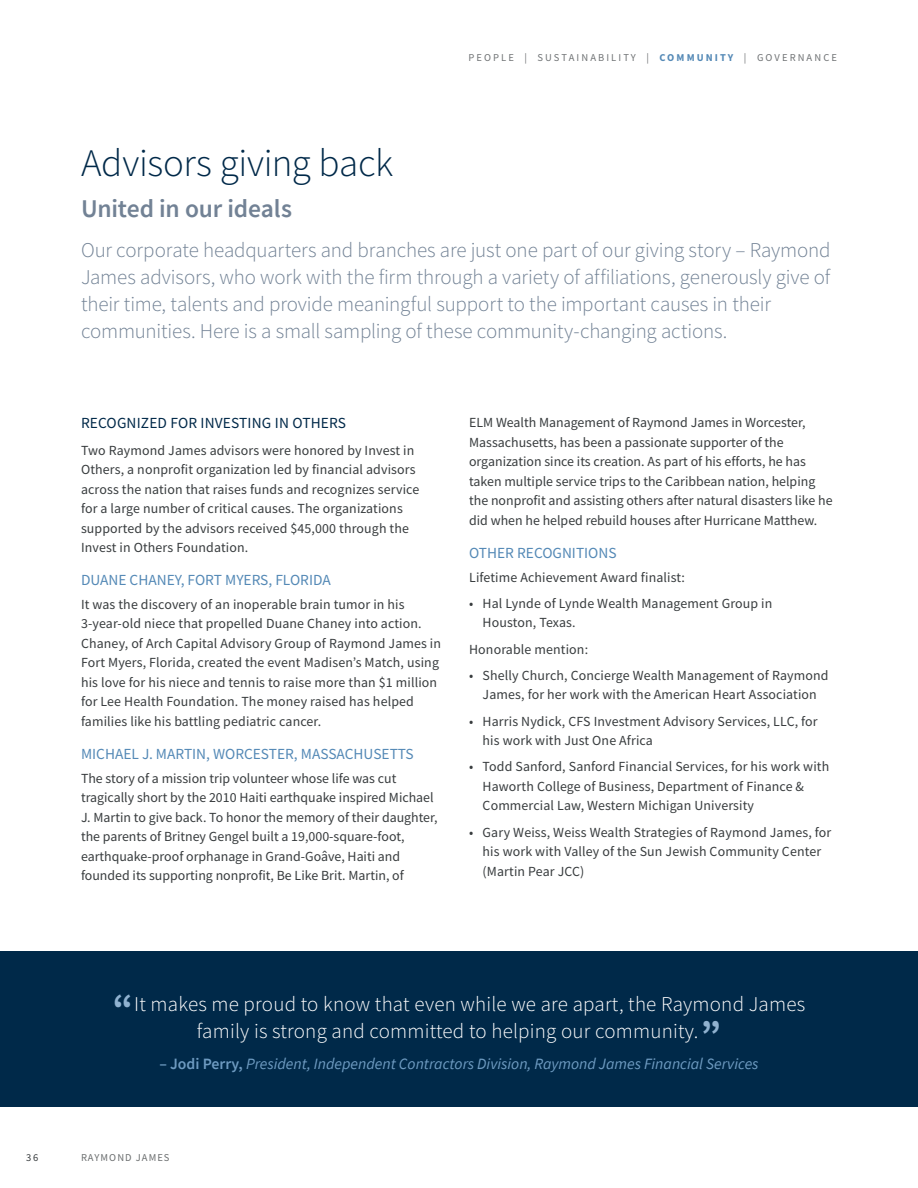
<style>
.page{position:relative;width:918px;height:1188px;background:#fff}
.page>*{position:absolute;margin:0;border:0;box-sizing:border-box;transform-origin:0 0}
.Title_Header{font:300 39px "Source Sans Pro";letter-spacing:-.005em;color:#002949}
.Title_Subhead{font:600 25.5px "Source Sans Pro";letter-spacing:-.01em;color:#728295}
.Intro_paragraph{font:300 21px/27px "Source Sans Pro";letter-spacing:-.01em;color:#728295}
.Body_Copy_-_Left_Ali{font:300 21px/27px "Source Sans Pro";letter-spacing:.01em;color:#fff;text-align:center}
.Body_Copy_-_Left_Ali-2{font:italic 15.75px "Source Sans Pro";color:#6e9bc1}
.Subhead_-_2nd_Tier{font:15.3px "Source Sans Pro";color:#5489b6}
.Subhead_-_1st_Tier{font:15.3px "Source Sans Pro";letter-spacing:.01em;color:#002949}
.Body_Copy_-_Left_Ali-3{font:13.8px/19.5px "Source Sans Pro";letter-spacing:.01em;color:#383c3e}
.t1{font:10.5px "Source Sans Pro";letter-spacing:.2em;color:#6f7274}
.t2{font:10.5px "Source Sans Pro";letter-spacing:.1em;color:#6a6d6e}
.t3{font:10.5px "Source Sans Pro";color:#383c3e}
.s1{font-weight:700;color:#5489b6}
.s2{font-weight:700;font-size:37.5px;color:#90b2d0}
.s3{font-weight:600;font-style:normal}
</style>
<div class="page">
<div style="left:0;top:951px;width:918px;height:156px;background:#002949"></div>
<p class="t1" style="left:468px;top:51px;width:370px">PEOPLE | SUSTAINABILITY | <span class="s1">COMMUNITY</span> | GOVERNANCE</p>
<p class="Title_Header" style="left:81px;top:140px;width:314px">Advisors giving back</p>
<p class="Title_Subhead" style="left:81px;top:192px;width:213px">United in our ideals</p>
<p class="Intro_paragraph" style="left:81px;top:237px;width:751px">Our corporate headquarters and branches are just one part of our giving story – Raymond James advisors, who work with the firm through a variety of affiliations, generously give of their time, talents and provide meaningful support to the important causes in their communities. Here is a small sampling of these community-changing actions.</p>
<p class="Subhead_-_1st_Tier" style="left:81px;top:414px;width:267px">RECOGNIZED FOR INVESTING IN OTHERS</p>
<p class="Body_Copy_-_Left_Ali-3" style="left:81px;top:440px;width:340px">Two Raymond James advisors were honored by Invest in Others, a nonprofit organization led by financial advisors across the nation that raises funds and recognizes service for a large number of critical causes. The organizations supported by the advisors received $45,000 through the Invest in Others Foundation.</p>
<p class="Subhead_-_2nd_Tier" style="left:81px;top:570px;width:251px">DUANE CHANEY, FORT MYERS, FLORIDA</p>
<p class="Body_Copy_-_Left_Ali-3" style="left:81px;top:595px;width:362px">It was the discovery of an inoperable brain tumor in his 3-year-old niece that propelled Duane Chaney into action.<br>Chaney, of Arch Capital Advisory Group of Raymond James in Fort Myers, Florida, created the event Madisen’s Match, using his love for his niece and tennis to raise more than $1 million for Lee Health Foundation. The money raised has helped families like his battling pediatric cancer.</p>
<p class="Subhead_-_2nd_Tier" style="left:81px;top:744px;width:334px">MICHAEL J. MARTIN, WORCESTER, MASSACHUSETTS</p>
<p class="Body_Copy_-_Left_Ali-3" style="left:81px;top:768px;width:358px">The story of a mission trip volunteer whose life was cut tragically short by the 2010 Haiti earthquake inspired Michael J. Martin to give back. To honor the memory of their daughter, the parents of Britney Gengel built a 19,000-square-foot, earthquake-proof orphanage in Grand-Goâve, Haiti and founded its supporting nonprofit, Be Like Brit. Martin, of</p>
<p class="Body_Copy_-_Left_Ali-3" style="left:469px;top:413px;width:365px">ELM Wealth Management of Raymond James in Worcester, Massachusetts, has been a passionate supporter of the organization since its creation. As part of his efforts, he has taken multiple service trips to the Caribbean nation, helping the nonprofit and assisting others after natural disasters like he did when he helped rebuild houses after Hurricane Matthew.</p>
<p class="Subhead_-_2nd_Tier" style="left:469px;top:543px;width:149px">OTHER RECOGNITIONS</p>
<p class="Body_Copy_-_Left_Ali-3" style="left:469px;top:567px;width:217px">Lifetime Achievement Award finalist:</p>
<p class="Body_Copy_-_Left_Ali-3" style="left:483px;top:593px;width:291px;text-indent:-13px">• Hal Lynde of Lynde Wealth Management Group in<br>Houston, Texas.</p>
<p class="Body_Copy_-_Left_Ali-3" style="left:469px;top:639px;width:121px">Honorable mention:</p>
<p class="Body_Copy_-_Left_Ali-3" style="left:469px;top:665px;width:361px;text-align:center">• Shelly Church, Concierge Wealth Management of Raymond<br>James, for her work with the American Heart Association</p>
<p class="Body_Copy_-_Left_Ali-3" style="left:483px;top:711px;width:337px;text-indent:-14px">• Harris Nydick, CFS Investment Advisory Services, LLC, for his work with Just One Africa</p>
<p class="Body_Copy_-_Left_Ali-3" style="left:483px;top:757px;width:348px;text-indent:-14px">• Todd Sanford, Sanford Financial Services, for his work with<br>Haworth College of Business, Department of Finance &amp;<br>Commercial Law, Western Michigan University</p>
<p class="Body_Copy_-_Left_Ali-3" style="left:483px;top:822px;width:350px;text-indent:-14px">• Gary Weiss, Weiss Wealth Strategies of Raymond James, for his work with Valley of the Sun Jewish Community Center (Martin Pear JCC)</p>
<p class="Body_Copy_-_Left_Ali" style="left:113px;top:991px;width:694px"><span class="s2">“</span>It makes me proud to know that even while we are apart, the Raymond James family is strong and committed to helping our community. <span class="s2">”</span></p>
<p class="Body_Copy_-_Left_Ali-2" style="left:159px;top:1054px;width:601px"><span class="s3">– Jodi Perry,</span> President, Independent Contractors Division, Raymond James Financial Services</p>
<p class="t3" style="left:26px;top:1151px;width:14px">36</p>
<p class="t2" style="left:81px;top:1151px;width:90px">RAYMOND JAMES</p>
</div>
